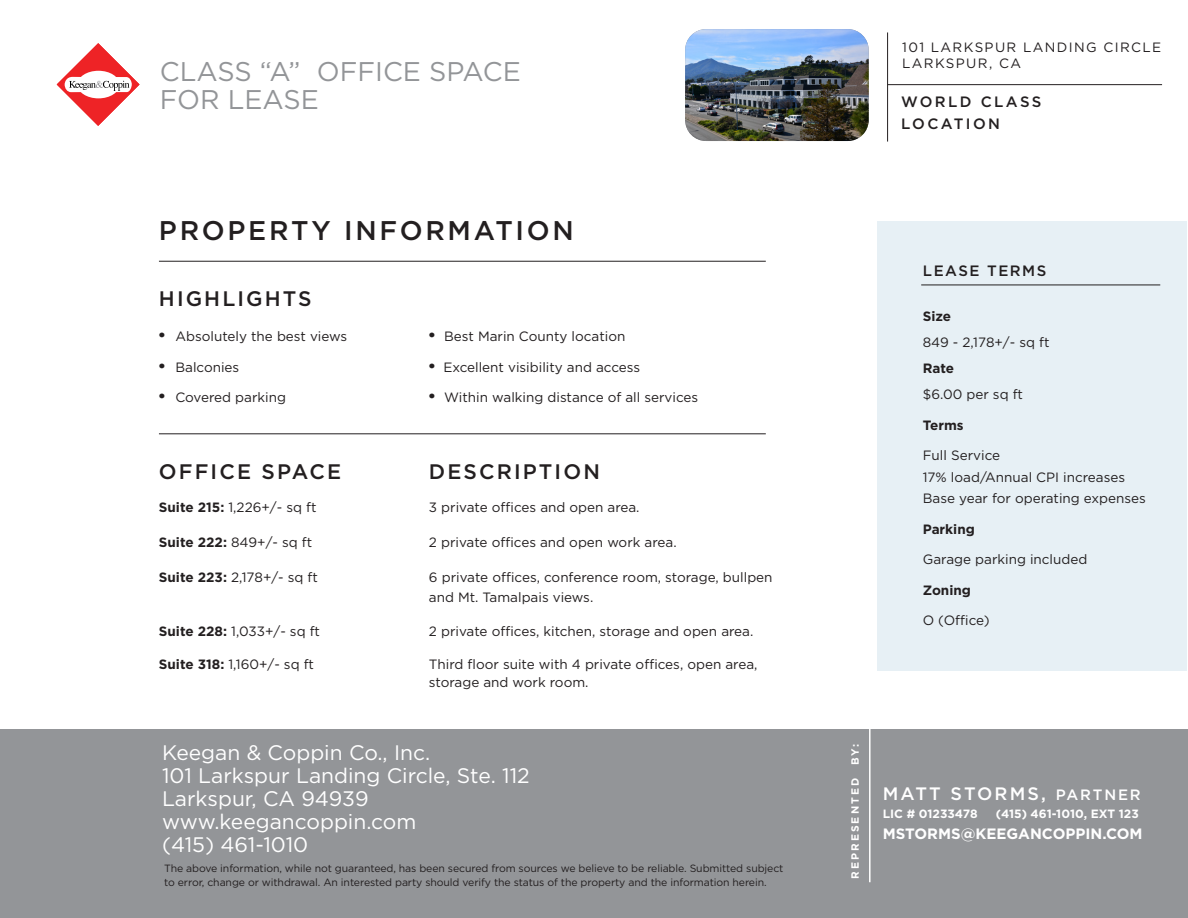
<style>
.page{position:relative;width:1188px;height:918px;background:#fff}
.page>*{position:absolute;margin:0;border:0;box-sizing:border-box;transform-origin:0 0}
.t1{font:27px "Gotham";color:#939598}
._10_26_Goth_Med_List_Bold{font:500 27px "Gotham";letter-spacing:.1em;color:#231f20}
.t2{font:21px/23px "Gotham";color:#fff}
._10_26_Goth_Med_List_Bold-2{font:500 21px "Gotham";letter-spacing:.1em;color:#231f20}
.t3{font:500 18px "Gotham";letter-spacing:.12em;color:#fff}
.t4{font:700 15px "Gotham";color:#fff}
._10_26_Goth_Med_List_Bold-3{font:500 15px/22.2px "Gotham";letter-spacing:.15em;color:#231f20}
._10_26_Goth_Med_List_Bold-4{font:500 15px "Gotham";letter-spacing:.1em;color:#231f20}
._10_26_Goth_Med_List_Bold-5{font:13.5px/18px "Gotham";color:#231f20}
._10_26_Goth_Med_List_Bold-6{font:13.5px/16.2px "Gotham";letter-spacing:.1em;color:#231f20}
._10_26_Goth_Med_List_Bold-7{font:700 13.5px "Gotham";color:#231f20}
.t5{font:700 12px "Gotham";color:#fff}
.t6{font:10.5px/13.5px "Gotham";letter-spacing:-.01em;color:#231f20}
.t7{font:700 10.5px "Gotham";letter-spacing:.2em;color:#fff}
.s1{font-family:"Times New Roman";font-weight:700;font-size:18px}
.s2{font-weight:700}
.s3{font-size:15px}
</style>
<div class="page">
<svg style="left:57px;top:43px;width:83px;height:83px"></svg>
<div style="left:0;top:729px;width:1188px;height:189px;background:#939598"></div>
<hr style="left:869px;top:725px;width:2px;height:157px;background:#fff">
<hr style="left:888px;top:84px;width:274px;height:1px;background:#231f20">
<hr style="left:887px;top:32px;width:1px;height:110px;background:#231f20">
<img style="left:685px;top:29px;width:184px;height:112px">
<hr style="left:159px;top:261px;width:607px;height:1px;background:#231f20">
<hr style="left:159px;top:433px;width:607px;height:1px;background:#231f20">
<div style="left:878px;top:221px;width:309px;height:450px;background:#e7f0f5"></div>
<hr style="left:921px;top:285px;width:239px;height:1px;background:#231f20">
<p class="t1" style="left:160px;top:54px;width:362px">CLASS “A” OFFICE SPACE</p>
<p class="t1" style="left:160px;top:82px;width:161px">FOR LEASE</p>
<p class="_10_26_Goth_Med_List_Bold" style="left:159px;top:213px;width:416px">PROPERTY INFORMATION</p>
<p class="_10_26_Goth_Med_List_Bold-2" style="left:159px;top:285px;width:154px">HIGHLIGHTS</p>
<p class="_10_26_Goth_Med_List_Bold-5" style="left:159px;top:327px;width:190px"><span class="s1">•</span> Absolutely the best views</p>
<p class="_10_26_Goth_Med_List_Bold-5" style="left:429px;top:327px;width:198px"><span class="s1">•</span> Best Marin County location</p>
<p class="_10_26_Goth_Med_List_Bold-5" style="left:159px;top:358px;width:82px"><span class="s1">•</span> Balconies</p>
<p class="_10_26_Goth_Med_List_Bold-5" style="left:429px;top:358px;width:213px"><span class="s1">•</span> Excellent visibility and access</p>
<p class="_10_26_Goth_Med_List_Bold-5" style="left:159px;top:388px;width:129px"><span class="s1">•</span> Covered parking</p>
<p class="_10_26_Goth_Med_List_Bold-5" style="left:429px;top:388px;width:271px"><span class="s1">•</span> Within walking distance of all services</p>
<p class="_10_26_Goth_Med_List_Bold-2" style="left:159px;top:457px;width:184px">OFFICE SPACE</p>
<p class="_10_26_Goth_Med_List_Bold-2" style="left:429px;top:457px;width:173px">DESCRIPTION</p>
<p class="_10_26_Goth_Med_List_Bold-5" style="left:159px;top:498px;width:159px"><span class="s2">Suite 215:</span> 1,226+/- sq ft</p>
<p class="_10_26_Goth_Med_List_Bold-5" style="left:429px;top:498px;width:212px">3 private offices and open area.</p>
<p class="_10_26_Goth_Med_List_Bold-5" style="left:159px;top:533px;width:155px"><span class="s2">Suite 222:</span> 849+/- sq ft</p>
<p class="_10_26_Goth_Med_List_Bold-5" style="left:429px;top:533px;width:249px">2 private offices and open work area.</p>
<p class="_10_26_Goth_Med_List_Bold-5" style="left:159px;top:568px;width:161px"><span class="s2">Suite 223:</span> 2,178+/- sq ft</p>
<p class="_10_26_Goth_Med_List_Bold-5" style="left:429px;top:568px;width:345px">6 private offices, conference room, storage, bullpen</p>
<p class="_10_26_Goth_Med_List_Bold-5" style="left:429px;top:588px;width:166px">and Mt. Tamalpais views.</p>
<p class="_10_26_Goth_Med_List_Bold-5" style="left:159px;top:622px;width:163px"><span class="s2">Suite 228:</span> 1,033+/- sq ft</p>
<p class="_10_26_Goth_Med_List_Bold-5" style="left:429px;top:622px;width:326px">2 private offices, kitchen, storage and open area.</p>
<p class="_10_26_Goth_Med_List_Bold-5" style="left:159px;top:655px;width:157px"><span class="s2">Suite 318:</span> 1,160+/- sq ft</p>
<p class="_10_26_Goth_Med_List_Bold-5" style="left:429px;top:655px;width:330px">Third floor suite with 4 private offices, open area, storage and work room.</p>
<h2 class="t2" style="left:162px;top:741px;width:369px">Keegan &amp; Coppin Co., Inc.<br>101 Larkspur Landing Circle, Ste. 112<br>Larkspur, CA 94939 www.keegancoppin.com<br>(415) 461-1010</h2>
<p class="t6" style="left:164px;top:862px;width:621px">The above information, while not guaranteed, has been secured from sources we believe to be reliable. Submitted subject to error, change or withdrawal. An interested party should verify the status of the property and the information herein.</p>
<p class="_10_26_Goth_Med_List_Bold-6" style="left:902px;top:39px;width:260px">101 LARKSPUR LANDING CIRCLE<br>LARKSPUR, CA</p>
<p class="_10_26_Goth_Med_List_Bold-3" style="left:901px;top:91px;width:142px">WORLD CLASS<br>LOCATION</p>
<p class="_10_26_Goth_Med_List_Bold-4" style="left:923px;top:261px;width:125px">LEASE TERMS</p>
<p class="_10_26_Goth_Med_List_Bold-7" style="left:923px;top:307px;width:30px">Size</p>
<p class="_10_26_Goth_Med_List_Bold-5" style="left:923px;top:333px;width:128px">849 - 2,178+/- sq ft</p>
<p class="_10_26_Goth_Med_List_Bold-7" style="left:923px;top:359px;width:33px">Rate</p>
<p class="_10_26_Goth_Med_List_Bold-5" style="left:923px;top:385px;width:102px">$6.00 per sq ft</p>
<p class="_10_26_Goth_Med_List_Bold-7" style="left:923px;top:416px;width:42px">Terms</p>
<p class="_10_26_Goth_Med_List_Bold-5" style="left:923px;top:446px;width:79px">Full Service</p>
<p class="_10_26_Goth_Med_List_Bold-5" style="left:923px;top:468px;width:204px">17% load/Annual CPI increases</p>
<p class="_10_26_Goth_Med_List_Bold-5" style="left:923px;top:489px;width:225px">Base year for operating expenses</p>
<p class="_10_26_Goth_Med_List_Bold-7" style="left:923px;top:520px;width:54px">Parking</p>
<p class="_10_26_Goth_Med_List_Bold-5" style="left:923px;top:550px;width:166px">Garage parking included</p>
<p class="_10_26_Goth_Med_List_Bold-7" style="left:923px;top:581px;width:50px">Zoning</p>
<p class="_10_26_Goth_Med_List_Bold-5" style="left:923px;top:611px;width:68px">O (Office)</p>
<p class="t7" style="left:848px;top:879px;width:137px;rotate:-90deg">REPRESENTED BY:</p>
<h3 class="t3" style="left:883px;top:782px;width:259px">MATT STORMS, <span class="s3">PARTNER</span></h3>
<p class="t5" style="left:883px;top:806px;width:96px">LIC # 01233478</p>
<p class="t5" style="left:996px;top:806px;width:145px">(415) 461-1010, EXT 123</p>
<p class="t4" style="left:883px;top:824px;width:261px">MSTORMS@KEEGANCOPPIN.COM</p>
</div>
